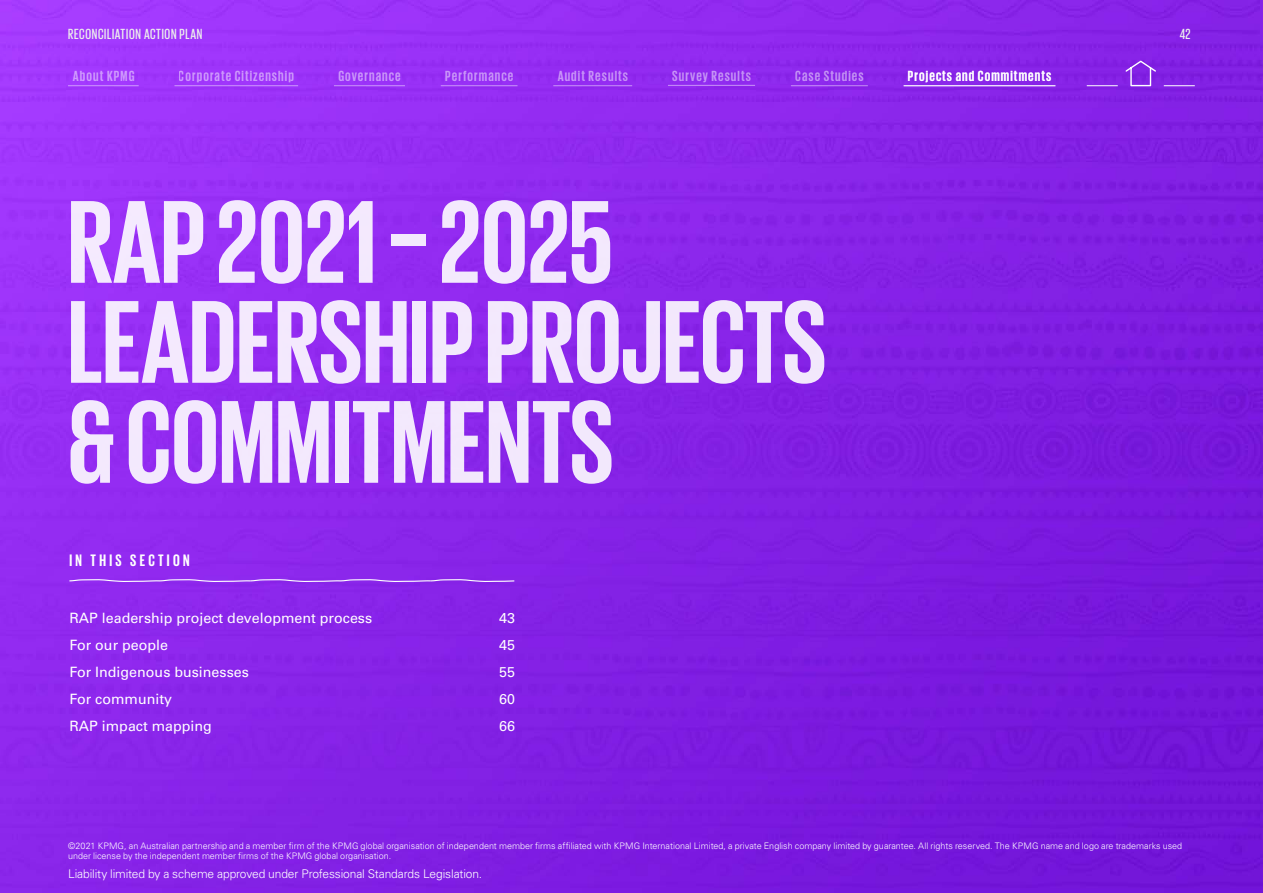
<style>
.page{position:relative;width:1263px;height:893px;background:#fff}
.page>*{position:absolute;margin:0;border:0;box-sizing:border-box;transform-origin:0 0}
.t1{font:700 120.45px/100.1px "Giorgio Sans";color:#fff}
.t2{font:700 16.95px "Giorgio Sans";letter-spacing:.2em;color:#fff}
.t3{font:700 15px "Giorgio Sans";letter-spacing:.075em;color:#fff}
.t4{font:500 15px "Giorgio Sans";letter-spacing:.05em;color:#ededed}
.t5{font:14.25px "Univers LT Std";color:#fff}
.t6{font:300 12px "Univers LT Std";letter-spacing:-.01em;color:#fff}
.t7{font:300 9px/10.8px "Univers LT Std";color:#fff}
</style>
<div class="page">
<img style="left:0;top:0;width:1263px;height:893px">
<svg style="left:68px;top:579px;width:447px;height:4px;background:#ab62f0"></svg>
<hr style="left:1164px;top:85px;width:31px;height:1px;background:#fff">
<hr style="left:1087px;top:85px;width:31px;height:1px;background:#fff">
<svg style="left:1124px;top:60px;width:33px;height:27px"></svg>
<hr style="left:68px;top:85px;width:71px;height:1px;background:#fff">
<hr style="left:334px;top:85px;width:71px;height:1px;background:#fff">
<hr style="left:441px;top:85px;width:76px;height:1px;background:#fff">
<hr style="left:553px;top:85px;width:79px;height:1px;background:#fff">
<hr style="left:668px;top:85px;width:87px;height:1px;background:#fff">
<hr style="left:791px;top:85px;width:77px;height:1px;background:#fff">
<hr style="left:174px;top:85px;width:124px;height:1px;background:#fff">
<hr style="left:904px;top:85px;width:151px;height:1px;background:#fff">
<h3 class="t4" style="left:68px;top:27px;width:136px">RECONCILIATION ACTION PLAN</h3>
<h3 class="t4" style="left:1180px;top:27px;width:12px">42</h3>
<h3 class="t3" style="left:73px;top:68px;width:63px">About KPMG</h3>
<h3 class="t3" style="left:179px;top:68px;width:117px">Corporate Citizenship</h3>
<h3 class="t3" style="left:338px;top:68px;width:64px">Governance</h3>
<h3 class="t3" style="left:445px;top:68px;width:70px">Performance</h3>
<h3 class="t3" style="left:558px;top:68px;width:72px">Audit Results</h3>
<h3 class="t3" style="left:672px;top:68px;width:80px">Survey Results</h3>
<h3 class="t3" style="left:795px;top:68px;width:70px">Case Studies</h3>
<h3 class="t3" style="left:908px;top:69px;width:145px">Projects and Commitments</h3>
<h1 class="t1" style="left:68px;top:189px;width:760px">RAP 2021 – 2025<br>LEADERSHIP PROJECTS &amp; COMMITMENTS</h1>
<h2 class="t2" style="left:69px;top:552px;width:122px">IN THIS SECTION</h2>
<h3 class="t5" style="left:69px;top:609px;width:304px">RAP leadership project development process</h3>
<h3 class="t5" style="left:499px;top:609px;width:17px">43</h3>
<h3 class="t5" style="left:69px;top:636px;width:100px">For our people</h3>
<h3 class="t5" style="left:499px;top:636px;width:17px">45</h3>
<h3 class="t5" style="left:69px;top:663px;width:181px">For Indigenous businesses</h3>
<h3 class="t5" style="left:499px;top:663px;width:17px">55</h3>
<h3 class="t5" style="left:69px;top:690px;width:104px">For community</h3>
<h3 class="t5" style="left:499px;top:690px;width:17px">60</h3>
<h3 class="t5" style="left:69px;top:717px;width:144px">RAP impact mapping</h3>
<h3 class="t5" style="left:499px;top:717px;width:17px">66</h3>
<p class="t7" style="left:68px;top:840px;width:1116px">©2021 KPMG, an Australian partnership and a member firm of the KPMG global organisation of independent member firms affiliated with KPMG International Limited, a private English company limited by guarantee. All rights reserved. The KPMG name and logo are trademarks used under license by the independent member firms of the KPMG global organisation.</p>
<h3 class="t6" style="left:68px;top:867px;width:416px">Liability limited by a scheme approved under Professional Standards Legislation.</h3>
</div>
